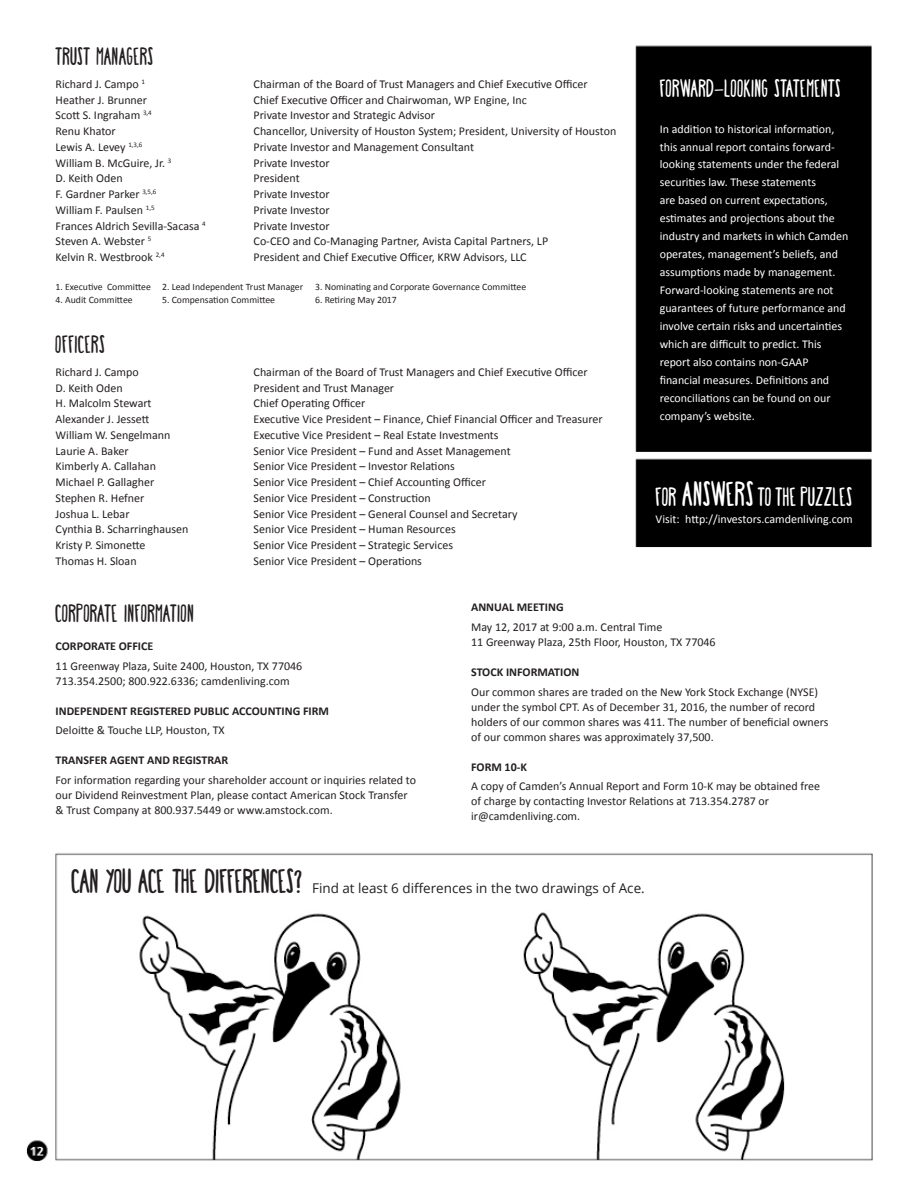
<style>
.page{position:relative;width:918px;height:1188px;background:#fff}
.page>*{position:absolute;margin:0;border:0;box-sizing:border-box;transform-origin:0 0}
.t1{font:condensed 32.7px "Happy Fox";color:#231f20}
.t2{font:condensed 25.2px "Happy Fox";letter-spacing:.025em;color:#fff}
.t3{font:condensed 23.85px "Happy Fox";letter-spacing:.025em;color:#231f20}
.t4{font:condensed 23.85px "Happy Fox";letter-spacing:.025em;color:#fff}
.t5{font:13.5px "Open Sans";color:#231f20}
.t6{font:12px/15px "Calibri";color:#231f20}
.t7{font:12px/18px "Calibri";color:#fff}
.t8{font:700 12px "Calibri";color:#231f20}
.t9{font:9.75px "Calibri";color:#231f20}
.s1{font-size:33.15px}
</style>
<div class="page">
<img style="left:26px;top:45px;width:847px;height:1116px">
<p class="t3" style="left:56px;top:42px;width:99px">TRUST MANAGERS</p>
<p class="t6" style="left:56px;top:76px;width:91px">Richard J. Campo <sup>1</sup></p>
<p class="t6" style="left:254px;top:76px;width:336px">Chairman of the Board of Trust Managers and Chief Executive Officer</p>
<p class="t6" style="left:56px;top:92px;width:93px">Heather J. Brunner</p>
<p class="t6" style="left:254px;top:92px;width:275px">Chief Executive Officer and Chairwoman, WP Engine, Inc</p>
<p class="t6" style="left:56px;top:107px;width:98px">Scott S. Ingraham <sup>3,4</sup></p>
<p class="t6" style="left:254px;top:107px;width:183px">Private Investor and Strategic Advisor</p>
<p class="t6" style="left:56px;top:123px;width:62px">Renu Khator</p>
<p class="t6" style="left:254px;top:123px;width:364px">Chancellor, University of Houston System; President, University of Houston</p>
<p class="t6" style="left:56px;top:139px;width:88px">Lewis A. Levey <sup>1,3,6</sup></p>
<p class="t6" style="left:254px;top:139px;width:222px">Private Investor and Management Consultant</p>
<p class="t6" style="left:56px;top:155px;width:117px">William B. McGuire, Jr. <sup>3</sup></p>
<p class="t6" style="left:254px;top:155px;width:77px">Private Investor</p>
<p class="t6" style="left:56px;top:170px;width:69px">D. Keith Oden</p>
<p class="t6" style="left:254px;top:170px;width:48px">President</p>
<p class="t6" style="left:56px;top:186px;width:102px">F. Gardner Parker <sup>3,5,6</sup></p>
<p class="t6" style="left:254px;top:186px;width:77px">Private Investor</p>
<p class="t6" style="left:56px;top:202px;width:101px">William F. Paulsen <sup>1,5</sup></p>
<p class="t6" style="left:254px;top:202px;width:77px">Private Investor</p>
<p class="t6" style="left:56px;top:218px;width:152px">Frances Aldrich Sevilla-Sacasa <sup>4</sup></p>
<p class="t6" style="left:254px;top:218px;width:77px">Private Investor</p>
<p class="t6" style="left:56px;top:233px;width:97px">Steven A. Webster <sup>5</sup></p>
<p class="t6" style="left:254px;top:233px;width:296px">Co-CEO and Co-Managing Partner, Avista Capital Partners, LP</p>
<p class="t6" style="left:56px;top:249px;width:110px">Kelvin R. Westbrook <sup>2,4</sup></p>
<p class="t6" style="left:254px;top:249px;width:275px">President and Chief Executive Officer, KRW Advisors, LLC</p>
<p class="t9" style="left:56px;top:280px;width:472px">1. Executive Committee 2. Lead Independent Trust Manager 3. Nominating and Corporate Governance Committee</p>
<p class="t9" style="left:56px;top:294px;width:79px">4. Audit Committee</p>
<p class="t9" style="left:162px;top:294px;width:115px">5. Compensation Committee</p>
<p class="t9" style="left:315px;top:294px;width:83px">6. Retiring May 2017</p>
<p class="t3" style="left:56px;top:330px;width:51px">OFFICERS</p>
<p class="t6" style="left:56px;top:364px;width:85px">Richard J. Campo</p>
<p class="t6" style="left:254px;top:364px;width:336px">Chairman of the Board of Trust Managers and Chief Executive Officer</p>
<p class="t6" style="left:56px;top:380px;width:69px">D. Keith Oden</p>
<p class="t6" style="left:254px;top:380px;width:142px">President and Trust Manager</p>
<p class="t6" style="left:56px;top:395px;width:98px">H. Malcolm Stewart</p>
<p class="t6" style="left:254px;top:395px;width:113px">Chief Operating Officer</p>
<p class="t6" style="left:56px;top:411px;width:95px">Alexander J. Jessett</p>
<p class="t6" style="left:254px;top:411px;width:351px">Executive Vice President – Finance, Chief Financial Officer and Treasurer</p>
<p class="t6" style="left:56px;top:427px;width:116px">William W. Sengelmann</p>
<p class="t6" style="left:254px;top:427px;width:247px">Executive Vice President – Real Estate Investments</p>
<p class="t6" style="left:56px;top:443px;width:74px">Laurie A. Baker</p>
<p class="t6" style="left:254px;top:443px;width:259px">Senior Vice President – Fund and Asset Management</p>
<p class="t6" style="left:56px;top:458px;width:102px">Kimberly A. Callahan</p>
<p class="t6" style="left:254px;top:458px;width:203px">Senior Vice President – Investor Relations</p>
<p class="t6" style="left:56px;top:474px;width:100px">Michael P. Gallagher</p>
<p class="t6" style="left:254px;top:474px;width:234px">Senior Vice President – Chief Accounting Officer</p>
<p class="t6" style="left:56px;top:490px;width:90px">Stephen R. Hefner</p>
<p class="t6" style="left:254px;top:490px;width:179px">Senior Vice President – Construction</p>
<p class="t6" style="left:56px;top:506px;width:75px">Joshua L. Lebar</p>
<p class="t6" style="left:254px;top:506px;width:265px">Senior Vice President – General Counsel and Secretary</p>
<p class="t6" style="left:56px;top:521px;width:134px">Cynthia B. Scharringhausen</p>
<p class="t6" style="left:254px;top:521px;width:204px">Senior Vice President – Human Resources</p>
<p class="t6" style="left:56px;top:537px;width:91px">Kristy P. Simonette</p>
<p class="t6" style="left:254px;top:537px;width:201px">Senior Vice President – Strategic Services</p>
<p class="t6" style="left:56px;top:553px;width:83px">Thomas H. Sloan</p>
<p class="t6" style="left:254px;top:553px;width:170px">Senior Vice President – Operations</p>
<p class="t4" style="left:660px;top:73px;width:182px">FORWARD-LOOKING STATEMENTS</p>
<p class="t7" style="left:660px;top:119px;width:190px">In addition to historical information, this annual report contains forward&shy;looking statements under the federal securities law. These statements<br>are based on current expectations, estimates and projections about the industry and markets in which Camden operates, management’s beliefs, and assumptions made by management.<br>Forward-looking statements are not guarantees of future performance and involve certain risks and uncertainties which are difficult to predict. This report also contains non-GAAP financial measures. Definitions and reconciliations can be found on our company’s website.</p>
<p class="t2" style="left:656px;top:482px;width:198px">FOR <span class="s1">ANSWERS</span> TO THE PUZZLES</p>
<p class="t7" style="left:656px;top:510px;width:199px">Visit: http://investors.camdenliving.com</p>
<p class="t3" style="left:56px;top:598px;width:140px">CORPORATE INFORMATION</p>
<p class="t8" style="left:56px;top:639px;width:99px">CORPORATE OFFICE</p>
<p class="t6" style="left:56px;top:658px;width:248px">11 Greenway Plaza, Suite 2400, Houston, TX 77046</p>
<p class="t6" style="left:56px;top:673px;width:236px">713.354.2500; 800.922.6336; camdenliving.com</p>
<p class="t8" style="left:56px;top:703px;width:275px">INDEPENDENT REGISTERED PUBLIC ACCOUNTING FIRM</p>
<p class="t6" style="left:56px;top:722px;width:171px">Deloitte &amp; Touche LLP, Houston, TX</p>
<p class="t8" style="left:56px;top:753px;width:174px">TRANSFER AGENT AND REGISTRAR</p>
<p class="t6" style="left:56px;top:772px;width:362px">For information regarding your shareholder account or inquiries related to our Dividend Reinvestment Plan, please contact American Stock Transfer &amp; Trust Company at 800.937.5449 or www.amstock.com.</p>
<p class="t8" style="left:471px;top:600px;width:94px">ANNUAL MEETING</p>
<p class="t6" style="left:471px;top:619px;width:193px">May 12, 2017 at 9:00 a.m. Central Time</p>
<p class="t6" style="left:471px;top:634px;width:246px">11 Greenway Plaza, 25th Floor, Houston, TX 77046</p>
<p class="t8" style="left:471px;top:665px;width:110px">STOCK INFORMATION</p>
<p class="t6" style="left:471px;top:684px;width:359px">Our common shares are traded on the New York Stock Exchange (NYSE) under the symbol CPT. As of December 31, 2016, the number of record holders of our common shares was 411. The number of beneficial owners of our common shares was approximately 37,500.</p>
<p class="t8" style="left:471px;top:759px;width:57px">FORM 10-K</p>
<p class="t6" style="left:471px;top:778px;width:351px">A copy of Camden’s Annual Report and Form 10-K may be obtained free of charge by contacting Investor Relations at 713.354.2787 or</p>
<p class="t6" style="left:471px;top:808px;width:111px">ir@camdenliving.com.</p>
<p class="t1" style="left:72px;top:861px;width:233px">CAN YOU ACE THE DIFFERENCES?</p>
<p class="t5" style="left:312px;top:878px;width:334px">Find at least 6 differences in the two drawings of Ace.</p>
</div>
